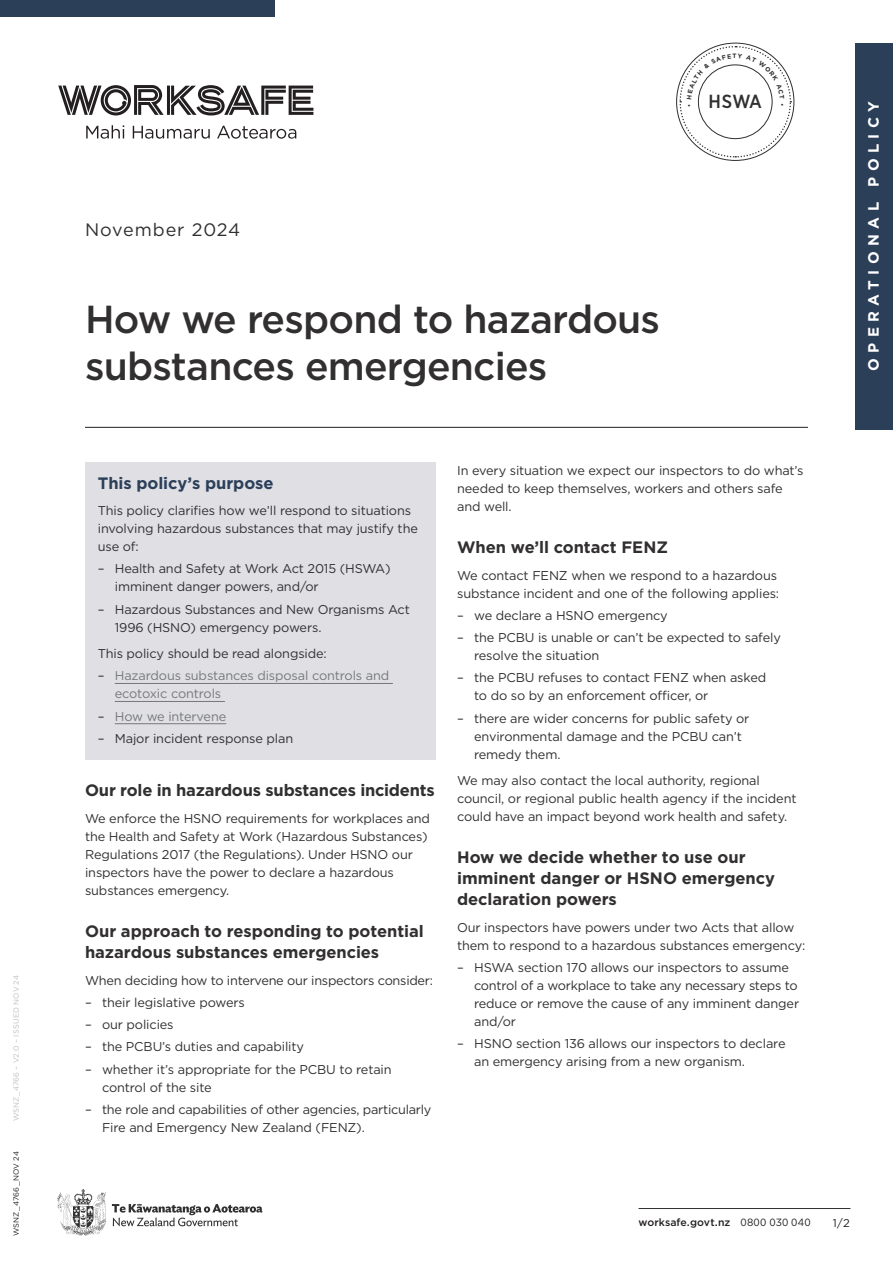
<style>
.page{position:relative;width:893px;height:1263px;background:#fff}
.page>*{position:absolute;margin:0;border:0;box-sizing:border-box;transform-origin:0 0}
.t1{font:500 39px/46.8px "Gotham";letter-spacing:-.02em;color:#312f30}
.t2{font:500 18.9px "Gotham Narrow";color:#312f30}
.t3{font:18px "Gotham";letter-spacing:.05em;color:#312f30}
.t4{font:700 16.5px/21px "Gotham";letter-spacing:-.005em;color:#312f30}
.t5{font:700 16.5px "Gotham";letter-spacing:-.005em;color:#2b3f59}
.t6{font:700 15px "Gotham";letter-spacing:.36em;color:#fff}
.t7{font:12.75px/18px "Gotham";letter-spacing:-.01em;color:#312f30}
.t8{font:12.75px/18px "Gotham";letter-spacing:-.01em;color:#76787b}
.t9{font:11.25px "Gotham";color:#231f20}
.t10{font:500 10.5px "Gotham";letter-spacing:.005em;color:#231f20}
.t11{font:7.5px "Gotham";letter-spacing:.03em;color:#bfc0c3}
.t12{font:7.5px "Gotham";letter-spacing:.015em;color:#231f20}
.s1{color:#312f30}
.s2{font-weight:400}
</style>
<div class="page">
<hr style="left:639px;top:1208px;width:211px;height:1px;background:#312f30">
<div style="left:0;top:0;width:274px;height:17px;background:#2b3f59"></div>
<svg style="left:86px;top:125px;width:210px;height:14px"></svg>
<svg style="left:58px;top:85px;width:255px;height:30px"></svg>
<svg style="left:57px;top:1189px;width:205px;height:47px"></svg>
<div style="left:855px;top:43px;width:38px;height:386px;background:#2b3f59"></div>
<hr style="left:85px;top:427px;width:723px;height:1px;background:#231f20">
<div style="left:85px;top:463px;width:351px;height:297px;background:#dfdfe4"></div>
<hr style="left:115px;top:683px;width:278px;height:1px;background:#76787b">
<hr style="left:115px;top:701px;width:110px;height:1px;background:#76787b">
<hr style="left:115px;top:723px;width:111px;height:1px;background:#76787b">
<svg style="left:679px;top:45px;width:113px;height:113px"></svg>
<p class="t11" style="left:11px;top:1121px;width:148px;rotate:-90deg">WSNZ_4766 – V2.0 – ISSUED Nov 24</p>
<p class="t12" style="left:11px;top:1236px;width:87px;rotate:-90deg">WSNZ_4766_Nov 24</p>
<h3 class="t3" style="left:85px;top:218px;width:157px">November 2024</h3>
<h1 class="t1" style="left:85px;top:296px;width:577px">How we respond to hazardous substances emergencies</h1>
<h2 class="t2" style="left:708px;top:90px;width:55px">HSWA</h2>
<p class="t6" style="left:863px;top:371px;width:271px;rotate:-90deg">OPERATIONAL POLICY</p>
<p class="t5" style="left:98px;top:472px;width:177px">This policy’s purpose</p>
<p class="t7" style="left:98px;top:501px;width:322px">This policy clarifies how we’ll respond to situations involving hazardous substances that may justify the use of:</p>
<p class="t7" style="left:115px;top:560px;width:277px;text-indent:-17px">– Health and Safety at Work Act 2015 (HSWA) imminent danger powers, and/or</p>
<p class="t7" style="left:115px;top:600px;width:297px;text-indent:-17px">– Hazardous Substances and New Organisms Act<br>1996 (HSNO) emergency powers.</p>
<p class="t7" style="left:98px;top:644px;width:230px">This policy should be read alongside:</p>
<p class="t8" style="left:115px;top:667px;width:276px;text-indent:-17px"><span class="s1">–</span> Hazardous substances disposal controls and ecotoxic controls</p>
<p class="t8" style="left:98px;top:707px;width:130px"><span class="s1">–</span> How we intervene</p>
<p class="t7" style="left:98px;top:729px;width:197px">– Major incident response plan</p>
<p class="t4" style="left:85px;top:780px;width:351px">Our role in hazardous substances incidents</p>
<p class="t7" style="left:85px;top:809px;width:346px">We enforce the HSNO requirements for workplaces and the Health and Safety at Work (Hazardous Substances)<br>Regulations 2017 (the Regulations). Under HSNO our inspectors have the power to declare a hazardous substances emergency.</p>
<p class="t4" style="left:85px;top:920px;width:340px">Our approach to responding to potential hazardous substances emergencies</p>
<p class="t7" style="left:85px;top:971px;width:350px">When deciding how to intervene our inspectors consider:</p>
<p class="t7" style="left:85px;top:993px;width:161px">– their legislative powers</p>
<p class="t7" style="left:85px;top:1015px;width:90px">– our policies</p>
<p class="t7" style="left:85px;top:1037px;width:221px">– the PCBU’s duties and capability</p>
<p class="t7" style="left:102px;top:1060px;width:291px;text-indent:-17px">– whether it’s appropriate for the PCBU to retain control of the site</p>
<p class="t7" style="left:102px;top:1100px;width:331px;text-indent:-17px">– the role and capabilities of other agencies, particularly<br>Fire and Emergency New Zealand (FENZ).</p>
<p class="t7" style="left:457px;top:461px;width:348px">In every situation we expect our inspectors to do what’s needed to keep themselves, workers and others safe and well.</p>
<p class="t4" style="left:457px;top:536px;width:212px">When we’ll contact FENZ</p>
<p class="t7" style="left:457px;top:566px;width:324px">We contact FENZ when we respond to a hazardous substance incident and one of the following applies:</p>
<p class="t7" style="left:457px;top:606px;width:212px">– we declare a HSNO emergency</p>
<p class="t7" style="left:474px;top:628px;width:308px;text-indent:-17px">– the PCBU is unable or can’t be expected to safely resolve the situation</p>
<p class="t7" style="left:474px;top:668px;width:294px;text-indent:-17px">– the PCBU refuses to contact FENZ when asked to do so by an enforcement officer, or</p>
<p class="t7" style="left:474px;top:709px;width:277px;text-indent:-17px">– there are wider concerns for public safety or environmental damage and the PCBU can’t remedy them.</p>
<p class="t7" style="left:457px;top:771px;width:341px">We may also contact the local authority, regional council, or regional public health agency if the incident could have an impact beyond work health and safety.</p>
<p class="t4" style="left:457px;top:847px;width:319px">How we decide whether to use our imminent danger or HSNO emergency declaration powers</p>
<p class="t7" style="left:457px;top:918px;width:350px">Our inspectors have powers under two Acts that allow them to respond to a hazardous substances emergency:</p>
<p class="t7" style="left:474px;top:958px;width:327px;text-indent:-17px">– HSWA section 170 allows our inspectors to assume control of a workplace to take any necessary steps to reduce or remove the cause of any imminent danger and/or</p>
<p class="t7" style="left:474px;top:1034px;width:313px;text-indent:-17px">– HSNO section 136 allows our inspectors to declare an emergency arising from a new organism.</p>
<p class="t10" style="left:639px;top:1215px;width:174px">worksafe.govt.nz <span class="s2">0800 030 040</span></p>
<p class="t9" style="left:833px;top:1215px;width:18px">1/2</p>
</div>
